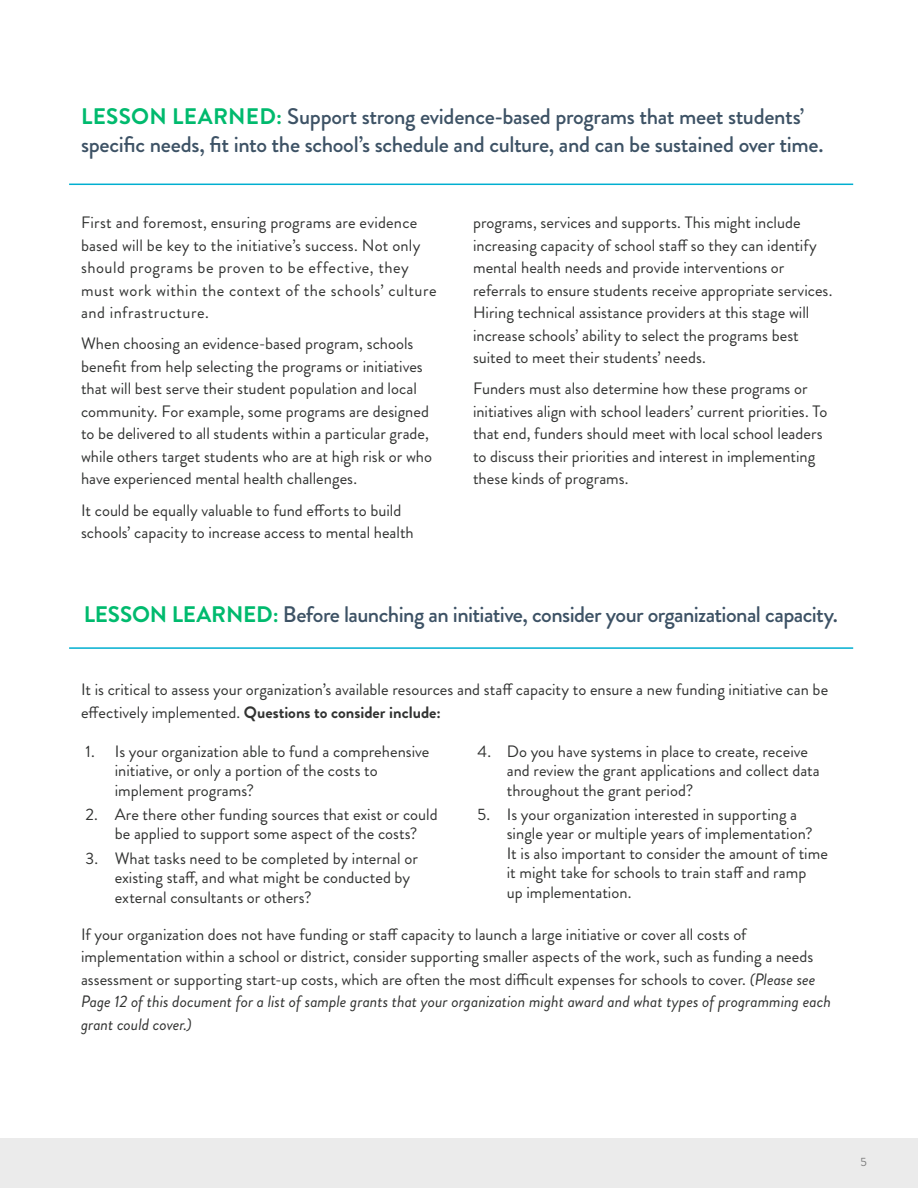
<style>
.page{position:relative;width:918px;height:1188px;background:#fff}
.page>*{position:absolute;margin:0;border:0;box-sizing:border-box;transform-origin:0 0}
.intro{font:500 22.5px/28.5px "Brandon Grotesque";letter-spacing:-.02em;color:#3d5265}
.t1{font:16.5px/22.5px "Brandon Grotesque";color:#323332}
.t2{font:16.5px/22.5px "Brandon Grotesque";letter-spacing:.02em;color:#323332}
.t3{font:12px "Brandon Grotesque";color:#7d7d7d}
.s1{font-weight:700;color:#00ba6e}
.s2{font-weight:700}
.s3{font-style:italic}
</style>
<div class="page">
<hr style="left:69px;top:647px;width:784px;height:2px;background:#00afd0">
<hr style="left:69px;top:184px;width:784px;height:1px;background:#00afd0">
<div style="left:0;top:1139px;width:918px;height:49px;background:#ebebeb"></div>
<p class="intro" style="left:81px;top:102px;width:744px"><span class="s1">LESSON LEARNED:</span> Support strong evidence-based programs that meet students’ specific needs, fit into the school’s schedule and culture, and can be sustained over time.</p>
<p class="t2" style="left:81px;top:212px;width:357px">First and foremost, ensuring programs are evidence based will be key to the initiative’s success. Not only should programs be proven to be effective, they must work within the context of the schools’ culture and infrastructure.</p>
<p class="t1" style="left:81px;top:333px;width:353px">When choosing an evidence-based program, schools benefit from help selecting the programs or initiatives that will best serve their student population and local community. For example, some programs are designed to be delivered to all students within a particular grade, while others target students who are at high risk or who have experienced mental health challenges.</p>
<p class="t1" style="left:81px;top:499px;width:334px">It could be equally valuable to fund efforts to build schools’ capacity to increase access to mental health</p>
<p class="t1" style="left:473px;top:212px;width:361px">programs, services and supports. This might include increasing capacity of school staff so they can identify mental health needs and provide interventions or referrals to ensure students receive appropriate services.<br>Hiring technical assistance providers at this stage will increase schools’ ability to select the programs best suited to meet their students’ needs.</p>
<p class="t1" style="left:473px;top:378px;width:356px">Funders must also determine how these programs or initiatives align with school leaders’ current priorities. To that end, funders should meet with local school leaders to discuss their priorities and interest in implementing these kinds of programs.</p>
<p class="intro" style="left:84px;top:600px;width:756px"><span class="s1">LESSON LEARNED:</span> Before launching an initiative, consider your organizational capacity.</p>
<p class="t1" style="left:81px;top:678px;width:749px">It is critical to assess your organization’s available resources and staff capacity to ensure a new funding initiative can be effectively implemented. <span class="s2">Questions to consider include:</span></p>
<p class="t1" style="left:115px;top:741px;width:316px;line-height:19.5px;text-indent:-29px">1. Is your organization able to fund a comprehensive initiative, or only a portion of the costs to implement programs?</p>
<p class="t1" style="left:86px;top:805px;width:354px;line-height:19.5px;text-align:center">2. Are there other funding sources that exist or could be applied to support some aspect of the costs?</p>
<p class="t1" style="left:115px;top:849px;width:305px;line-height:19.5px;text-indent:-29px">3. What tasks need to be completed by internal or existing staff, and what might be conducted by external consultants or others?</p>
<p class="t1" style="left:507px;top:741px;width:315px;line-height:19.5px;text-indent:-29px">4. Do you have systems in place to create, receive and review the grant applications and collect data throughout the grant period?</p>
<p class="t1" style="left:507px;top:805px;width:323px;line-height:19.5px;text-indent:-29px">5. Is your organization interested in supporting a single year or multiple years of implementation?<br>It is also important to consider the amount of time it might take for schools to train staff and ramp<br>up implementation.</p>
<p class="t1" style="left:81px;top:923px;width:751px">If your organization does not have funding or staff capacity to launch a large initiative or cover all costs of implementation within a school or district, consider supporting smaller aspects of the work, such as funding a needs assessment or supporting start-up costs, which are often the most difficult expenses for schools to cover. <span class="s3">(Please see Page 12 of this document for a list of sample grants that your organization might award and what types of programming each grant could cover.)</span></p>
<p class="t3" style="left:861px;top:1154px;width:8px">5</p>
</div>
